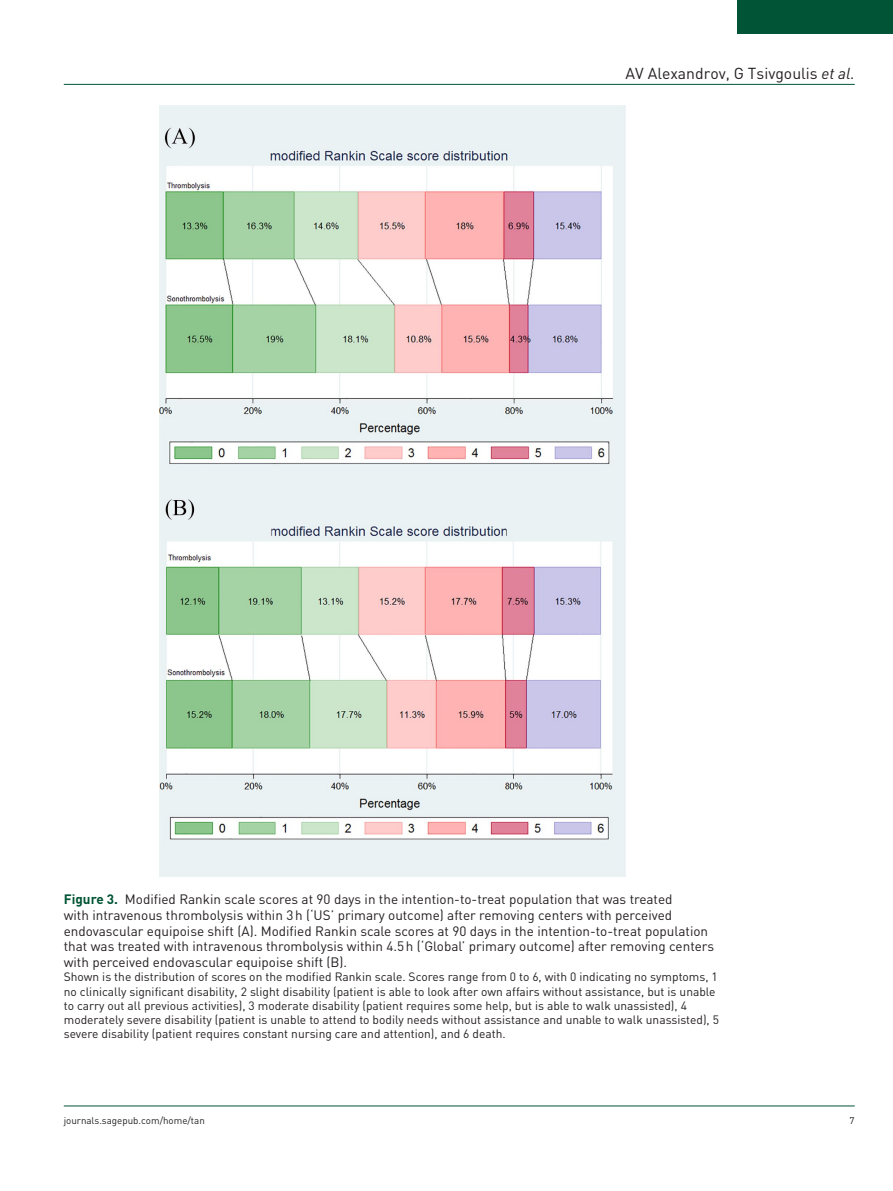
<style>
.page{position:relative;width:893px;height:1191px;background:#fff}
.page>*{position:absolute;margin:0;border:0;box-sizing:border-box;transform-origin:0 0}
.t1{font:15.75px "DIN";color:#231f20}
.t2{font:13.5px/15.8px "DIN";color:#231f20}
.t3{font:12px/14.2px "DIN";color:#231f20}
.t4{font:9.75px "DIN";color:#231f20}
.s1{font-style:italic}
.s2{font-weight:700;color:#015436}
</style>
<div class="page">
<hr style="left:64px;top:84px;width:791px;height:1px;background:#015436">
<hr style="left:64px;top:1105px;width:791px;height:1px;background:#015436">
<div style="left:738px;top:0;width:155px;height:34px;background:#015436"></div>
<img style="left:159px;top:106px;width:467px;height:770px">
<h1 class="t1" style="left:626px;top:63px;width:231px">AV Alexandrov, G Tsivgoulis <span class="s1">et al.</span></h1>
<p class="t2" style="left:64px;top:891px;width:652px"><span class="s2">Figure 3.</span> Modified Rankin scale scores at 90 days in the intention-to-treat population that was treated<br>with intravenous thrombolysis within 3h (‘US’ primary outcome) after removing centers with perceived endovascular equipoise shift (A). Modified Rankin scale scores at 90 days in the intention-to-treat population that was treated with intravenous thrombolysis within 4.5h (‘Global’ primary outcome) after removing centers with perceived endovascular equipoise shift (B).</p>
<p class="t3" style="left:64px;top:969px;width:657px">Shown is the distribution of scores on the modified Rankin scale. Scores range from 0 to 6, with 0 indicating no symptoms, 1 no clinically significant disability, 2 slight disability (patient is able to look after own affairs without assistance, but is unable to carry out all previous activities), 3 moderate disability (patient requires some help, but is able to walk unassisted), 4 moderately severe disability (patient is unable to attend to bodily needs without assistance and unable to walk unassisted), 5 severe disability (patient requires constant nursing care and attention), and 6 death.</p>
<p class="t4" style="left:64px;top:1114px;width:143px">journals.sagepub.com/home/tan</p>
<p class="t4" style="left:850px;top:1114px;width:7px">7</p>
</div>
